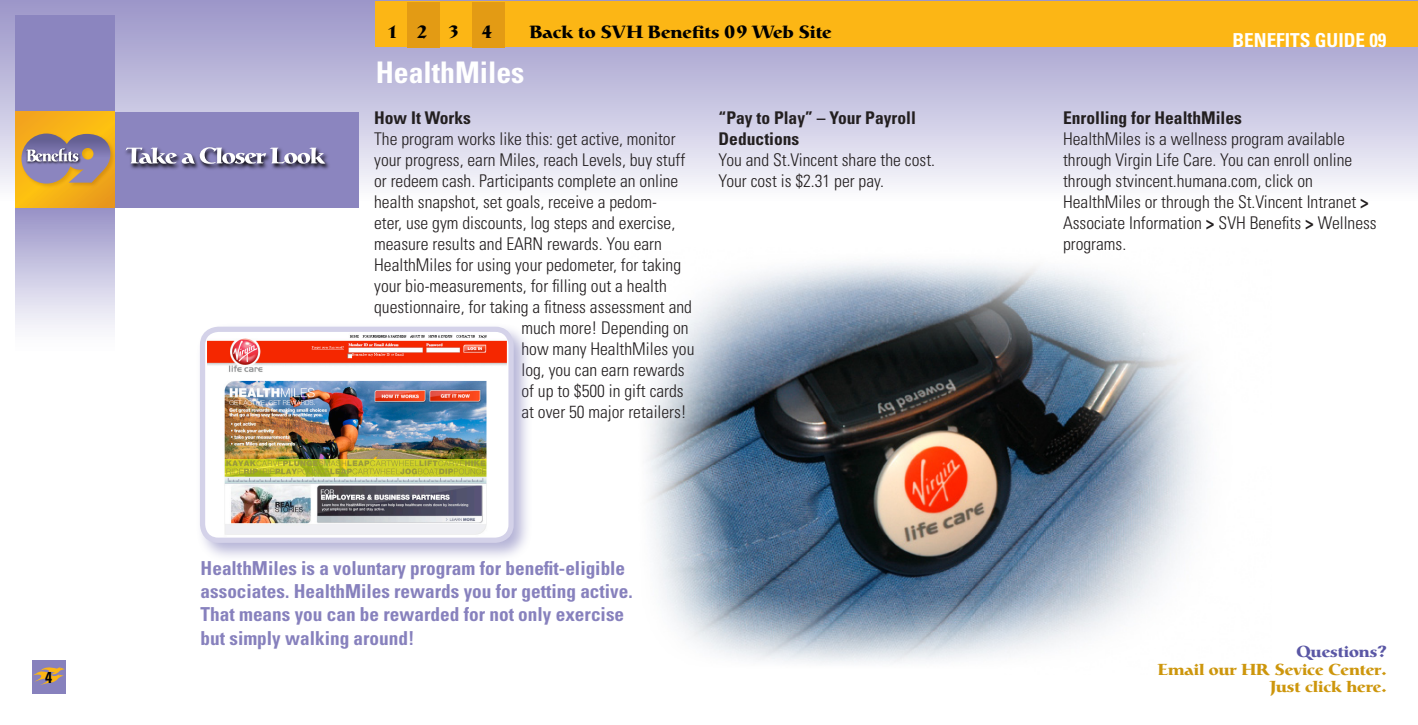
<style>
.page{position:relative;width:1418px;height:725px;background:#fff}
.page>*{position:absolute;margin:0;border:0;box-sizing:border-box;transform-origin:0 0}
.t1{font:700 condensed 29.75px "Univers";color:#fff}
.t2{font:700 condensed 19.25px/23.1px "Univers";color:#8781bd}
.t3{font:700 condensed 19.25px "Univers";color:#fff}
.t4{font:300 condensed 17.5px/21px "Univers";color:#231f20}
.t5{font:700 condensed 17.5px "Univers";color:#231f20}
.t6{font:700 17.5px "Catull";color:#000}
.t7{font:700 15.75px "Catull";color:#cd960c}
.t8{font:700 15.75px "Catull";color:#5a57a5}
.t9{font:700 condensed 15.75px "Univers";color:#000}
.s1{font-weight:700}
</style>
<div class="page">
<img style="left:646px;top:262px;width:555px;height:401px">
<div style="left:0;top:0;width:1417px;height:247px;background:linear-gradient(to bottom,#9c95c5,#fff)"></div>
<div style="left:32px;top:660px;width:33px;height:33px;background:#8781bd"></div>
<svg style="left:33px;top:667px;width:32px;height:18px"></svg>
<svg style="left:16px;top:16px;width:98px;height:312px;background:#ada8d0"></svg>
<div style="left:114px;top:112px;width:244px;height:95px;background:#8b85bf"></div>
<img style="left:114px;top:131px;width:1px;height:59px">
<img style="left:125px;top:151px;width:204px;height:18px">
<svg style="left:126px;top:147px;width:199px;height:17px"></svg>
<svg style="left:16px;top:112px;width:98px;height:95px;background:#cb9d4f"></svg>
<div style="left:375px;top:1px;width:1042px;height:45px;background:#fcb615"></div>
<div style="left:195px;top:321px;width:337px;height:240px;background:#5a57a5;opacity:.44"></div>
<img style="left:207px;top:332px;width:300px;height:205px">
<div style="left:200px;top:326px;width:314px;height:217px;border:5px solid #d4d2e9;border-radius:16px"></div>
<div style="left:408px;top:3px;width:32px;height:45px;background:#e39b14"></div>
<div style="left:472px;top:3px;width:32px;height:45px;background:#e39b14"></div>
<p class="t9" style="left:45px;top:667px;width:8px">4</p>
<p class="t6" style="left:387px;top:20px;width:73px">123</p>
<p class="t6" style="left:482px;top:20px;width:12px">4</p>
<p class="t6" style="left:529px;top:20px;width:304px">Back to SVH Benefits 09 Web Site</p>
<p class="t1" style="left:376px;top:54px;width:150px">HealthMiles</p>
<p class="t5" style="left:374px;top:107px;width:98px">How It Works</p>
<p class="t4" style="left:374px;top:129px;width:303px">The program works like this: get active, monitor</p>
<p class="t4" style="left:374px;top:150px;width:312px">your progress, earn Miles, reach Levels, buy stuff</p>
<p class="t4" style="left:374px;top:171px;width:306px">or redeem cash. Participants complete an online</p>
<p class="t4" style="left:374px;top:192px;width:284px">health snapshot, set goals, receive a pedom-</p>
<p class="t4" style="left:374px;top:213px;width:302px">eter, use gym discounts, log steps and exercise,</p>
<p class="t4" style="left:374px;top:234px;width:289px">measure results and EARN rewards. You earn</p>
<p class="t4" style="left:374px;top:255px;width:308px">HealthMiles for using your pedometer, for taking</p>
<p class="t4" style="left:374px;top:276px;width:294px">your bio-measurements, for filling out a health</p>
<p class="t4" style="left:374px;top:297px;width:319px">questionnaire, for taking a fitness assessment and</p>
<p class="t4" style="left:521px;top:318px;width:169px">much more! Depending on</p>
<p class="t4" style="left:521px;top:339px;width:174px">how many HealthMiles you</p>
<p class="t4" style="left:521px;top:360px;width:165px">log, you can earn rewards</p>
<p class="t4" style="left:521px;top:381px;width:164px">of up to $500 in gift cards</p>
<p class="t4" style="left:521px;top:402px;width:167px">at over 50 major retailers!</p>
<p class="t5" style="left:718px;top:107px;width:199px">“Pay to Play” – Your Payroll</p>
<p class="t5" style="left:718px;top:128px;width:82px">Deductions</p>
<p class="t4" style="left:718px;top:150px;width:218px">You and St.Vincent share the cost.</p>
<p class="t4" style="left:718px;top:171px;width:167px">Your cost is $2.31 per pay.</p>
<p class="t2" style="left:201px;top:556px;width:433px">HealthMiles is a voluntary program for benefit-eligible associates. HealthMiles rewards you for getting active.<br>That means you can be rewarded for not only exercise but simply walking around!</p>
<p class="t3" style="left:1232px;top:28px;width:155px">BENEFITS GUIDE 09</p>
<p class="t5" style="left:1063px;top:107px;width:180px">Enrolling for HealthMiles</p>
<p class="t4" style="left:1063px;top:129px;width:315px">HealthMiles is a wellness program available through Virgin Life Care. You can enroll online through stvincent.humana.com, click on HealthMiles or through the St.Vincent Intranet <span class="s1">&gt; </span>Associate Information <span class="s1">&gt;</span> SVH Benefits <span class="s1">&gt;</span> Wellness programs.</p>
<p class="t8" style="left:1296px;top:641px;width:92px">Questions?</p>
<p class="t7" style="left:1158px;top:658px;width:230px">Email our HR Sevice Center.</p>
<p class="t7" style="left:1270px;top:676px;width:118px">Just click here.</p>
</div>
